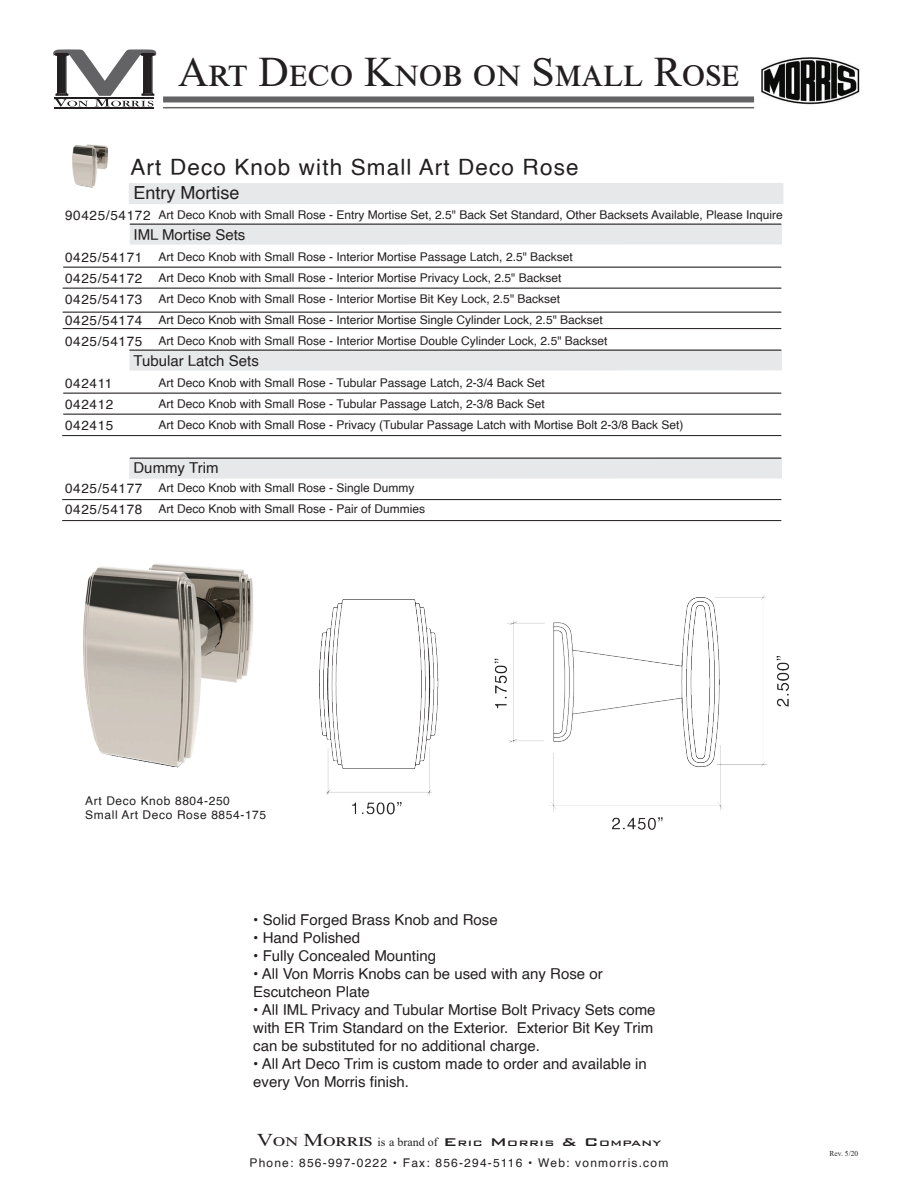
<style>
.page{position:relative;width:918px;height:1188px;background:#fff}
.page>*{position:absolute;margin:0;border:0;box-sizing:border-box;transform-origin:0 0}
.t1{font:42px "Times New Roman";color:#231f20}
.t2{font:22.5px "Helvetica";letter-spacing:.05em;color:#231f20}
.t3{font:18px "Helvetica";color:#231f20}
.t4{font:15px/18px "Helvetica";color:#231f20}
.t5{font:13.5px/21px "Helvetica";letter-spacing:.05em;color:#231f20;text-align:justify}
.t6{font:12px/21px "Helvetica";color:#231f20}
.t7{font:12px "Helvetica";letter-spacing:.1em;color:#231f20}
.t8{font:12px/14.4px "Helvetica";letter-spacing:.05em;color:#231f20}
.t9{font:500 10.5px "Bank Gothic BT";letter-spacing:-.01em;color:#231f20;scale:1.25 1}
.t10{font:7.5px "Times New Roman";color:#231f20}
.s1{font-family:"Times New Roman";font-weight:400;font-size:18px}
.s2{font-family:"Times New Roman";font-weight:400;font-size:12px}
.s3{font-size:15px}
</style>
<div class="page">
<div style="left:130px;top:458px;width:651px;height:20px;background:#e7e8e9"></div>
<div style="left:129px;top:457px;width:653px;height:22px;border:2px solid #e7e8e9"></div>
<div style="left:130px;top:350px;width:651px;height:20px;background:#e7e8e9"></div>
<div style="left:129px;top:349px;width:653px;height:22px;border:2px solid #e7e8e9"></div>
<div style="left:130px;top:224px;width:651px;height:20px;background:#e7e8e9"></div>
<div style="left:130px;top:223px;width:652px;height:22px;border:2px solid #e7e8e9"></div>
<div style="left:130px;top:184px;width:653px;height:19px;background:#e7e8e9"></div>
<div style="left:129px;top:183px;width:654px;height:21px;border:2px solid #e7e8e9"></div>
<hr style="left:130px;top:224px;width:651px;height:1px;background:#231f20">
<hr style="left:63px;top:267px;width:718px;height:1px;background:#231f20">
<hr style="left:63px;top:288px;width:718px;height:1px;background:#231f20">
<hr style="left:63px;top:328px;width:718px;height:1px;background:#231f20">
<hr style="left:129px;top:350px;width:652px;height:1px;background:#231f20">
<hr style="left:63px;top:393px;width:718px;height:1px;background:#231f20">
<hr style="left:63px;top:414px;width:718px;height:1px;background:#231f20">
<hr style="left:62px;top:435px;width:719px;height:1px;background:#231f20">
<hr style="left:130px;top:458px;width:651px;height:1px;background:#231f20">
<hr style="left:62px;top:499px;width:719px;height:1px;background:#231f20">
<hr style="left:63px;top:312px;width:718px;height:1px;background:#231f20">
<img style="left:72px;top:144px;width:36px;height:44px">
<hr style="left:62px;top:520px;width:719px;height:1px;background:#231f20">
<hr style="left:163px;top:107px;width:591px;height:1px;background:#636366">
<div style="left:163px;top:96px;width:591px;height:6px;background:#636366"></div>
<hr style="left:54px;top:107px;width:100px;height:1px;background:#231f20">
<svg style="left:53px;top:49px;width:104px;height:58px"></svg>
<img style="left:761px;top:57px;width:99px;height:48px">
<img style="left:83px;top:563px;width:171px;height:205px">
<img style="left:320px;top:595px;width:470px;height:235px">
<h1 class="t1" style="left:178px;top:42px;width:563px">ART DECO KNOB ON SMALL ROSE</h1>
<h2 class="t2" style="left:131px;top:149px;width:450px">Art Deco Knob with Small Art Deco Rose</h2>
<p class="t6" style="left:159px;top:205px;width:626px">Art Deco Knob with Small Rose - Entry Mortise Set, 2.5" Back Set Standard, Other Backsets Available, Please Inquire</p>
<p class="t6" style="left:159px;top:247px;width:451px">Art Deco Knob with Small Rose - Interior Mortise Passage Latch, 2.5" Backset<br>Art Deco Knob with Small Rose - Interior Mortise Privacy Lock, 2.5" Backset<br>Art Deco Knob with Small Rose - Interior Mortise Bit Key Lock, 2.5" Backset<br>Art Deco Knob with Small Rose - Interior Mortise Single Cylinder Lock, 2.5" Backset Art Deco Knob with Small Rose - Interior Mortise Double Cylinder Lock, 2.5" Backset</p>
<p class="t6" style="left:159px;top:373px;width:527px">Art Deco Knob with Small Rose - Tubular Passage Latch, 2-3/4 Back Set<br>Art Deco Knob with Small Rose - Tubular Passage Latch, 2-3/8 Back Set<br>Art Deco Knob with Small Rose - Privacy (Tubular Passage Latch with Mortise Bolt 2-3/8 Back Set)</p>
<h3 class="t3" style="left:134px;top:179px;width:108px">Entry Mortise</h3>
<p class="t5" style="left:65px;top:205px;width:87px">90425/54172</p>
<p class="t5" style="left:65px;top:247px;width:79px">0425/54171<br>0425/54172<br>0425/54173<br>0425/54174<br>0425/54175</p>
<p class="t5" style="left:65px;top:373px;width:50px">042411<br>042412<br>042415</p>
<p class="t4" style="left:134px;top:226px;width:113px">IML Mortise Sets</p>
<p class="t4" style="left:134px;top:352px;width:127px">Tubular Latch Sets</p>
<p class="t4" style="left:134px;top:459px;width:87px">Dummy Trim</p>
<p class="t5" style="left:65px;top:478px;width:79px">0425/54177<br>0425/54178</p>
<p class="t6" style="left:159px;top:478px;width:268px">Art Deco Knob with Small Rose - Single Dummy<br>Art Deco Knob with Small Rose - Pair of Dummies</p>
<p class="t8" style="left:85px;top:793px;width:182px">Art Deco Knob 8804-250<br>Small Art Deco Rose 8854-175</p>
<p class="t4" style="left:253px;top:911px;width:246px">• Solid Forged Brass Knob and Rose</p>
<p class="t4" style="left:253px;top:929px;width:108px">• Hand Polished</p>
<p class="t4" style="left:253px;top:947px;width:184px">• Fully Concealed Mounting</p>
<p class="t4" style="left:253px;top:965px;width:351px">• All Von Morris Knobs can be used with any Rose or<br>Escutcheon Plate</p>
<p class="t4" style="left:253px;top:1001px;width:404px">• All IML Privacy and Tubular Mortise Bolt Privacy Sets come with ER Trim Standard on the Exterior. Exterior Bit Key Trim can be substituted for no additional charge.</p>
<p class="t4" style="left:253px;top:1055px;width:395px">• All Art Deco Trim is custom made to order and available in every Von Morris finish.</p>
<p class="t9" style="left:257px;top:1138px;width:325px"><span class="s1">VON MORRIS</span> <span class="s2">is a brand of</span> <span class="s3">E</span>RIC <span class="s3">M</span>ORRIS <span class="s3">&amp; C</span>OMPANY</p>
<p class="t7" style="left:249px;top:1154px;width:420px">Phone: 856-997-0222 • Fax: 856-294-5116 • Web: vonmorris.com</p>
<p class="t10" style="left:830px;top:1148px;width:30px">Rev. 5/20</p>
</div>
